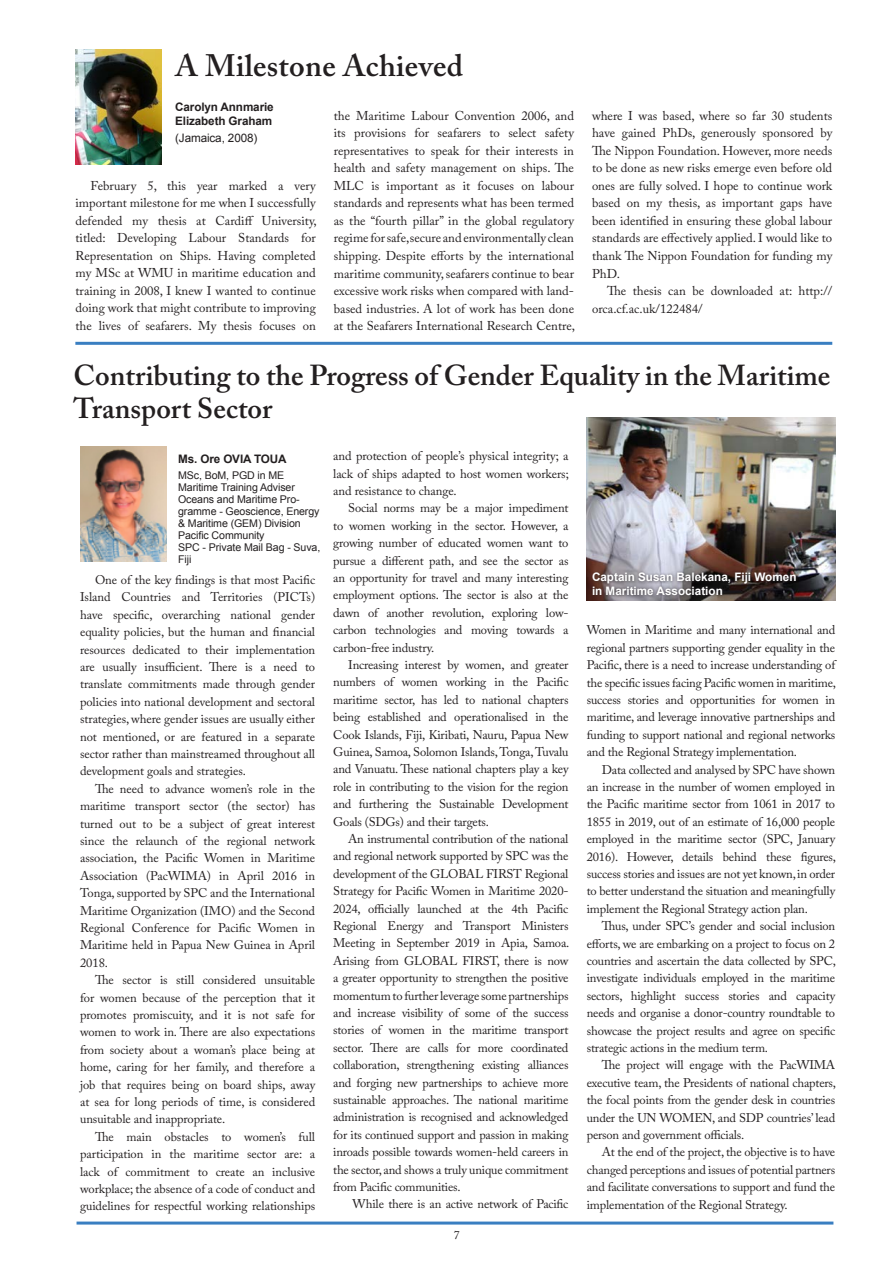
<style>
.page{position:relative;width:893px;height:1263px;background:#fff}
.page>*{position:absolute;margin:0;border:0;box-sizing:border-box;transform-origin:0 0}
.t1{font:600 30.9px "Adobe Caslon Pro";letter-spacing:.01em;color:#231f20}
.t2{font:600 28.65px/33px "Adobe Caslon Pro";color:#231f20}
.t3{font:12.75px/17.5px "Adobe Caslon Pro";color:#231f20;text-align:justify}
.t4{font:12.6px/17.4px "Adobe Caslon Pro";letter-spacing:-.015em;color:#231f20;text-align:justify}
.t5{font:700 11.7px/13.5px "Arial";color:#fff}
.t6{font:700 11.7px/14.1px "Arial";letter-spacing:-.01em;color:#231f20}
.t7{font:11.7px "Arial";letter-spacing:-.01em;color:#231f20}
.t8{font:11.7px "Adobe Caslon Pro";color:#231f20}
.t9{font:10.65px/12px "Arial";letter-spacing:-.01em;color:#231f20}
</style>
<div class="page">
<hr style="left:77px;top:1221px;width:756px;height:3px;background:#397ec1">
<img style="left:80px;top:446px;width:86px;height:115px">
<hr style="left:75px;top:342px;width:757px;height:3px;background:#397ec1">
<img style="left:587px;top:417px;width:248px;height:183px">
<img style="left:75px;top:50px;width:86px;height:115px">
<div style="left:589px;top:570px;width:210px;height:28px;background:#231f20;opacity:.75"></div>
<h1 class="t1" style="left:175px;top:47px;width:289px">A Milestone Achieved</h1>
<p class="t6" style="left:175px;top:100px;width:100px">Carolyn Annmarie<br>Elizabeth Graham</p>
<p class="t7" style="left:175px;top:130px;width:84px">(Jamaica, 2008)</p>
<p class="t3" style="left:76px;top:176px;width:243px;text-indent:15px">February 5, this year marked a very important milestone for me when I successfully defended my thesis at Cardiff University, titled: Developing Labour Standards for Representation on Ships. Having completed my MSc at WMU in maritime education and training in 2008, I knew I wanted to continue doing work that might contribute to improving the lives of seafarers. My thesis focuses on</p>
<p class="t3" style="left:334px;top:106px;width:243px">the Maritime Labour Convention 2006, and its provisions for seafarers to select safety representatives to speak for their interests in health and safety management on ships. The MLC is important as it focuses on labour standards and represents what has been termed as the “fourth pillar” in the global regulatory regime for safe, secure and environmentally clean shipping. Despite efforts by the international maritime community, seafarers continue to bear excessive work risks when compared with land&shy;based industries. A lot of work has been done at the Seafarers International Research Centre,</p>
<p class="t3" style="left:592px;top:106px;width:242px">where I was based, where so far 30 students have gained PhDs, generously sponsored by The Nippon Foundation. However, more needs to be done as new risks emerge even before old ones are fully solved. I hope to continue work based on my thesis, as important gaps have been identified in ensuring these global labour standards are effectively applied. I would like to thank The Nippon Foundation for funding my PhD.</p>
<p class="t3" style="left:592px;top:282px;width:242px;text-indent:15px">The thesis can be downloaded at: http:// orca.cf.ac.uk/122484/</p>
<h2 class="t2" style="left:74px;top:359px;width:758px">Contributing to the Progress of Gender Equality in the Maritime<br>Transport Sector</h2>
<p class="t6" style="left:178px;top:452px;width:110px">Ms. Ore OVIA TOUA</p>
<p class="t9" style="left:178px;top:469px;width:144px">MSc, BoM, PGD in ME<br>Maritime Training Adviser<br>Oceans and Maritime Pro&shy;gramme - Geoscience, Energy &amp; Maritime (GEM) Division<br>Pacific Community<br>SPC - Private Mail Bag - Suva,<br>Fiji</p>
<p class="t4" style="left:333px;top:447px;width:237px">and protection of people’s physical integrity; a lack of ships adapted to host women workers; and resistance to change.</p>
<p class="t4" style="left:333px;top:499px;width:237px;text-indent:15px">Social norms may be a major impediment to women working in the sector. However, a growing number of educated women want to pursue a different path, and see the sector as an opportunity for travel and many interesting employment options. The sector is also at the dawn of another revolution, exploring low&shy;carbon technologies and moving towards a carbon-free industry.</p>
<p class="t4" style="left:333px;top:656px;width:237px;text-indent:15px">Increasing interest by women, and greater numbers of women working in the Pacific maritime sector, has led to national chapters being established and operationalised in the Cook Islands, Fiji, Kiribati, Nauru, Papua New Guinea, Samoa, Solomon Islands, Tonga, Tuvalu and Vanuatu. These national chapters play a key role in contributing to the vision for the region and furthering the Sustainable Development Goals (SDGs) and their targets.</p>
<p class="t4" style="left:333px;top:830px;width:238px;text-indent:15px">An instrumental contribution of the national and regional network supported by SPC was the development of the GLOBAL FIRST Regional Strategy for Pacific Women in Maritime 2020- 2024, officially launched at the 4th Pacific Regional Energy and Transport Ministers Meeting in September 2019 in Apia, Samoa.<br>Arising from GLOBAL FIRST, there is now a greater opportunity to strengthen the positive momentum to further leverage some partnerships and increase visibility of some of the success stories of women in the maritime transport sector. There are calls for more coordinated collaboration, strengthening existing alliances and forging new partnerships to achieve more sustainable approaches. The national maritime administration is recognised and acknowledged for its continued support and passion in making inroads possible towards women-held careers in the sector, and shows a truly unique commitment from Pacific communities.</p>
<p class="t4" style="left:353px;top:1195px;width:217px">While there is an active network of Pacific</p>
<p class="t5" style="left:592px;top:571px;width:206px">Captain Susan Balekana, Fiji Women in Maritime Association</p>
<p class="t4" style="left:80px;top:571px;width:237px;text-indent:15px">One of the key findings is that most Pacific Island Countries and Territories (PICTs) have specific, overarching national gender equality policies, but the human and financial resources dedicated to their implementation are usually insufficient. There is a need to translate commitments made through gender policies into national development and sectoral strategies, where gender issues are usually either not mentioned, or are featured in a separate sector rather than mainstreamed throughout all development goals and strategies.</p>
<p class="t4" style="left:80px;top:780px;width:237px;text-indent:15px">The need to advance women’s role in the maritime transport sector (the sector) has turned out to be a subject of great interest since the relaunch of the regional network association, the Pacific Women in Maritime Association (PacWIMA) in April 2016 in Tonga, supported by SPC and the International Maritime Organization (IMO) and the Second Regional Conference for Pacific Women in Maritime held in Papua New Guinea in April 2018.</p>
<p class="t4" style="left:80px;top:971px;width:237px;text-indent:15px">The sector is still considered unsuitable for women because of the perception that it promotes promiscuity, and it is not safe for women to work in. There are also expectations from society about a woman’s place being at home, caring for her family, and therefore a job that requires being on board ships, away at sea for long periods of time, is considered unsuitable and inappropriate.</p>
<p class="t4" style="left:80px;top:1128px;width:237px;text-indent:15px">The main obstacles to women’s full participation in the maritime sector are: a lack of commitment to create an inclusive workplace; the absence of a code of conduct and guidelines for respectful working relationships</p>
<p class="t4" style="left:587px;top:621px;width:251px">Women in Maritime and many international and regional partners supporting gender equality in the Pacific, there is a need to increase understanding of the specific issues facing Pacific women in maritime, success stories and opportunities for women in maritime, and leverage innovative partnerships and funding to support national and regional networks and the Regional Strategy implementation.</p>
<p class="t4" style="left:587px;top:760px;width:251px;text-indent:15px">Data collected and analysed by SPC have shown an increase in the number of women employed in the Pacific maritime sector from 1061 in 2017 to 1855 in 2019, out of an estimate of 16,000 people employed in the maritime sector (SPC, January 2016). However, details behind these figures, success stories and issues are not yet known, in order to better understand the situation and meaningfully implement the Regional Strategy action plan.</p>
<p class="t4" style="left:587px;top:917px;width:251px;text-indent:15px">Thus, under SPC’s gender and social inclusion efforts, we are embarking on a project to focus on 2 countries and ascertain the data collected by SPC, investigate individuals employed in the maritime sectors, highlight success stories and capacity needs and organise a donor-country roundtable to showcase the project results and agree on specific strategic actions in the medium term.</p>
<p class="t4" style="left:587px;top:1056px;width:251px;text-indent:15px">The project will engage with the PacWIMA executive team, the Presidents of national chapters, the focal points from the gender desk in countries under the UN WOMEN, and SDP countries’ lead person and government officials.</p>
<p class="t4" style="left:587px;top:1143px;width:250px;text-indent:15px">At the end of the project, the objective is to have changed perceptions and issues of potential partners and facilitate conversations to support and fund the implementation of the Regional Strategy.</p>
<p class="t8" style="left:454px;top:1228px;width:7px">7</p>
</div>
